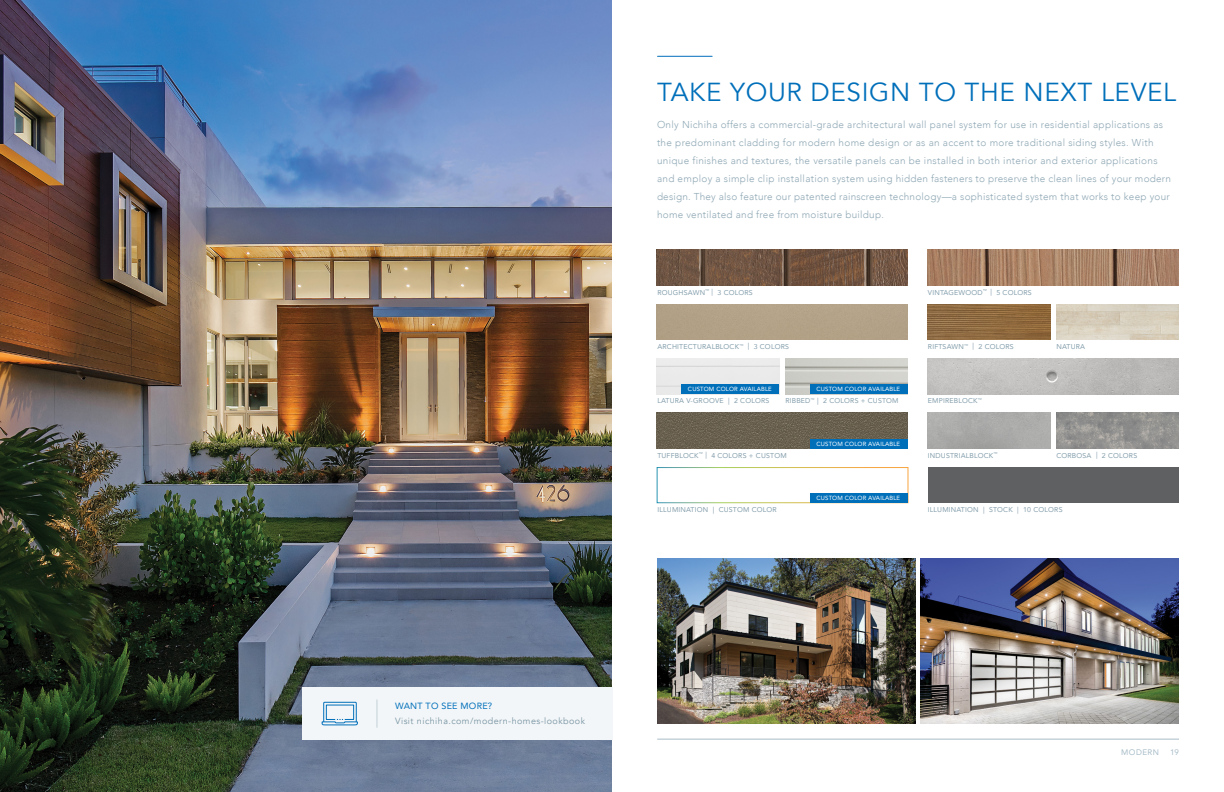
<style>
.page{position:relative;width:1224px;height:792px;background:#fff}
.page>*{position:absolute;margin:0;border:0;box-sizing:border-box;transform-origin:0 0}
.t1{font:26px "Avenir";letter-spacing:.025em;color:#006fba}
.t2{font:300 10px/18px "Avenir";letter-spacing:.03em;color:#8fa8b5}
.t3{font:9px "Avenir";letter-spacing:.05em;color:#7895a4}
.t4{font:9px "Avenir";letter-spacing:.025em;color:#006fba}
.t5{font:8px "Avenir";color:#a7bcc7}
.t6{font:7px "Avenir";letter-spacing:.025em;color:#839eac}
.t7{font:6px "Avenir";letter-spacing:.025em;color:#fff}
</style>
<div class="page">
<hr style="left:657px;top:739px;width:522px;height:1px;background:#a7bcc7">
<img style="left:1056px;top:413px;width:123px;height:36px">
<img style="left:1056px;top:304px;width:123px;height:36px">
<img style="left:0;top:0;width:612px;height:792px">
<div style="left:302px;top:687px;width:310px;height:53px;background:#f3f6f8"></div>
<svg style="left:377px;top:700px;width:1px;height:27px"></svg>
<svg style="left:321px;top:702px;width:37px;height:24px"></svg>
<hr style="left:658px;top:56px;width:54px;height:1px;background:#006fba">
<img style="left:928px;top:250px;width:251px;height:35px">
<img style="left:657px;top:250px;width:251px;height:35px">
<img style="left:928px;top:358px;width:251px;height:36px">
<img style="left:928px;top:304px;width:122px;height:36px">
<div style="left:928px;top:467px;width:251px;height:36px;background:#5f6062"></div>
<div style="left:657px;top:467px;width:251px;height:36px;border:1px solid #fff"></div>
<img style="left:921px;top:558px;width:258px;height:166px">
<img style="left:657px;top:558px;width:258px;height:166px">
<img style="left:657px;top:413px;width:251px;height:36px">
<div style="left:810px;top:439px;width:98px;height:10px;background:#006fba"></div>
<div style="left:810px;top:493px;width:98px;height:10px;background:#006fba"></div>
<div style="left:810px;top:384px;width:98px;height:10px;background:#006fba"></div>
<div style="left:681px;top:384px;width:98px;height:10px;background:#006fba"></div>
<h1 class="t1" style="left:657px;top:77px;width:521px">TAKE YOUR DESIGN TO THE NEXT LEVEL</h1>
<p class="t2" style="left:657px;top:116px;width:516px">Only Nichiha offers a commercial-grade architectural wall panel system for use in residential applications as the predominant cladding for modern home design or as an accent to more traditional siding styles. With unique finishes and textures, the versatile panels can be installed in both interior and exterior applications and employ a simple clip installation system using hidden fasteners to preserve the clean lines of your modern design. They also feature our patented rainscreen technology—a sophisticated system that works to keep your home ventilated and free from moisture buildup.</p>
<p class="t6" style="left:657px;top:287px;width:97px">ROUGHSAWN<sup>™</sup> | 3 COLORS</p>
<p class="t6" style="left:657px;top:341px;width:133px">ARCHITECTURALBLOCK<sup>™</sup> | 3 COLORS</p>
<p class="t7" style="left:688px;top:384px;width:85px">CUSTOM COLOR AVAILABLE</p>
<p class="t7" style="left:816px;top:384px;width:85px">CUSTOM COLOR AVAILABLE</p>
<p class="t6" style="left:657px;top:395px;width:114px">LATURA V-GROOVE | 2 COLORS</p>
<p class="t6" style="left:785px;top:395px;width:115px">RIBBED<sup>™</sup> | 2 COLORS + CUSTOM</p>
<p class="t7" style="left:816px;top:439px;width:85px">CUSTOM COLOR AVAILABLE</p>
<p class="t6" style="left:928px;top:287px;width:105px">VINTAGEWOOD<sup>™</sup> | 5 COLORS</p>
<p class="t6" style="left:928px;top:341px;width:87px">RIFTSAWN<sup>™</sup> | 2 COLORS</p>
<p class="t6" style="left:1056px;top:341px;width:30px">NATURA</p>
<p class="t6" style="left:928px;top:395px;width:55px">EMPIREBLOCK<sup>™</sup></p>
<p class="t6" style="left:657px;top:450px;width:131px">TUFFBLOCK<sup>™</sup> | 4 COLORS + CUSTOM</p>
<p class="t6" style="left:928px;top:450px;width:71px">INDUSTRIALBLOCK<sup>™</sup></p>
<p class="t6" style="left:1056px;top:450px;width:82px">CORBOSA | 2 COLORS</p>
<p class="t7" style="left:816px;top:493px;width:85px">CUSTOM COLOR AVAILABLE</p>
<p class="t6" style="left:658px;top:504px;width:121px">ILLUMINATION | CUSTOM COLOR</p>
<p class="t6" style="left:928px;top:504px;width:136px">ILLUMINATION | STOCK | 10 COLORS</p>
<p class="t4" style="left:395px;top:699px;width:99px">WANT TO SEE MORE?</p>
<p class="t3" style="left:395px;top:715px;width:191px">Visit nichiha.com/modern-homes-lookbook</p>
<p class="t5" style="left:1121px;top:746px;width:15px">MODERN</p>
<p class="t5" style="left:1170px;top:746px;width:10px">19</p>
</div>
